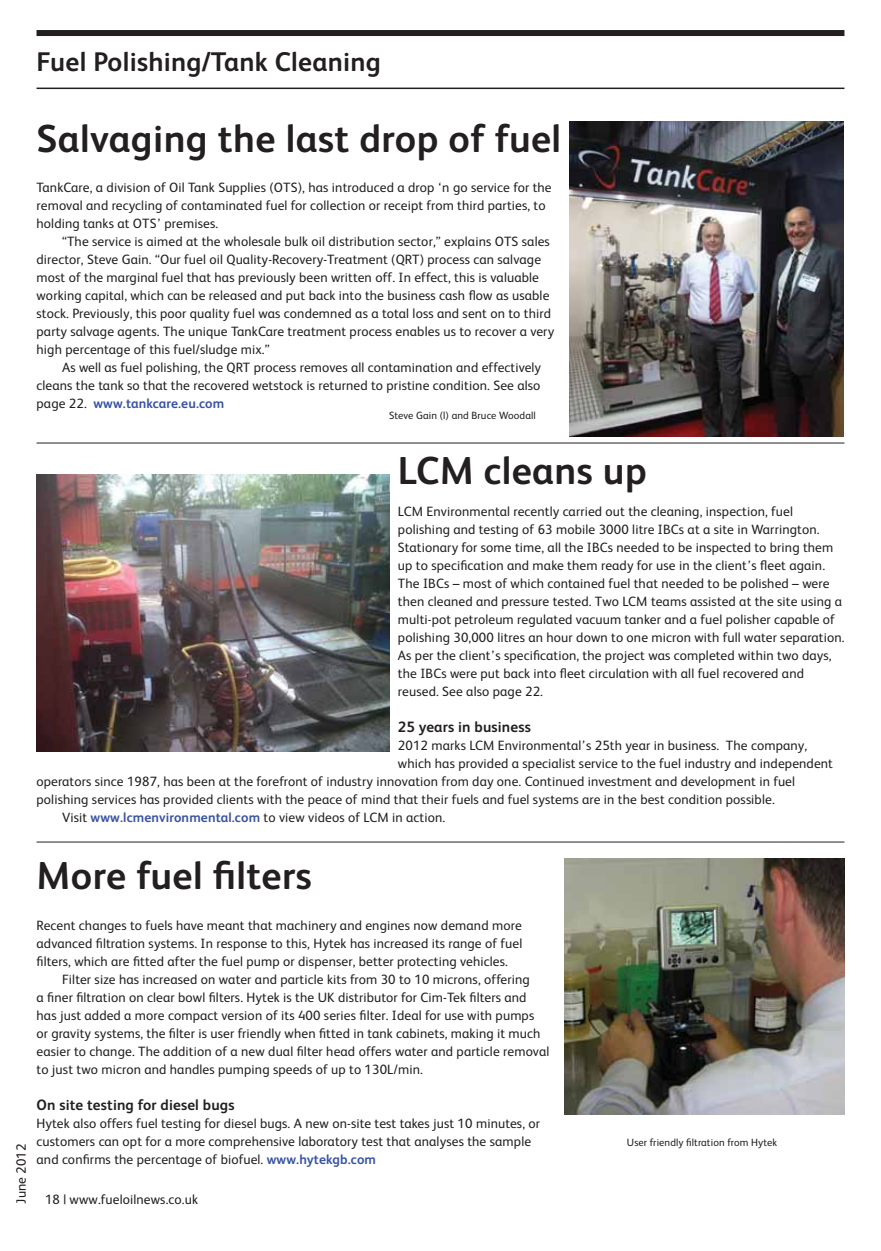
<style>
.page{position:relative;width:881px;height:1251px;background:#fff}
.page>*{position:absolute;margin:0;border:0;box-sizing:border-box;transform-origin:0 0}
.t1{font:700 39px "FS Albert";letter-spacing:.01em;color:#231f20}
.t2{font:700 27px "FS Albert";letter-spacing:.01em;color:#231f20}
.t3{font:700 15px "FS Albert";letter-spacing:.01em;color:#231f20}
.t4{font:13.5px/18px "FS Albert";letter-spacing:.01em;color:#231f20}
.t5{font:10.5px "FS Albert";letter-spacing:.01em;color:#231f20}
.s1{font-weight:700;color:#3953a4}
</style>
<div class="page">
<hr style="left:37px;top:88px;width:807px;height:1px;background:#231f20">
<div style="left:37px;top:30px;width:807px;height:6px;background:#231f20"></div>
<img style="left:37px;top:474px;width:352px;height:277px">
<img style="left:569px;top:122px;width:274px;height:314px">
<img style="left:564px;top:859px;width:280px;height:256px">
<hr style="left:37px;top:443px;width:807px;height:1px;background:#231f20">
<hr style="left:37px;top:842px;width:807px;height:1px;background:#231f20">
<h2 class="t2" style="left:37px;top:52px;width:346px">Fuel Polishing/Tank Cleaning</h2>
<h1 class="t1" style="left:37px;top:124px;width:526px">Salvaging the last drop of fuel</h1>
<p class="t4" style="left:37px;top:180px;width:517px">TankCare, a division of Oil Tank Supplies (OTS), has introduced a drop ‘n go service for the removal and recycling of contaminated fuel for collection or receipt from third parties, to holding tanks at OTS’ premises.</p>
<p class="t4" style="left:37px;top:234px;width:519px;text-indent:26px">“The service is aimed at the wholesale bulk oil distribution sector,” explains OTS sales director, Steve Gain. “Our fuel oil Quality-Recovery-Treatment (QRT) process can salvage most of the marginal fuel that has previously been written off. In effect, this is valuable working capital, which can be released and put back into the business cash flow as usable stock. Previously, this poor quality fuel was condemned as a total loss and sent on to third party salvage agents. The unique TankCare treatment process enables us to recover a very high percentage of this fuel/sludge mix.”</p>
<p class="t4" style="left:37px;top:360px;width:506px;text-align:justify;text-indent:26px">As well as fuel polishing, the QRT process removes all contamination and effectively cleans the tank so that the recovered wetstock is returned to pristine condition. See also page 22. <span class="s1">www.tankcare.eu.com</span></p>
<p class="t5" style="left:389px;top:411px;width:148px">Steve Gain (l) and Bruce Woodall</p>
<h1 class="t1" style="left:398px;top:457px;width:250px">LCM cleans up</h1>
<p class="t4" style="left:398px;top:504px;width:448px">LCM Environmental recently carried out the cleaning, inspection, fuel polishing and testing of 63 mobile 3000 litre IBCs at a site in Warrington.<br>Stationary for some time, all the IBCs needed to be inspected to bring them up to specification and make them ready for use in the client’s fleet again.<br>The IBCs – most of which contained fuel that needed to be polished – were then cleaned and pressure tested. Two LCM teams assisted at the site using a multi-pot petroleum regulated vacuum tanker and a fuel polisher capable of polishing 30,000 litres an hour down to one micron with full water separation.<br>As per the client’s specification, the project was completed within two days, the IBCs were put back into fleet circulation with all fuel recovered and reused. See also page 22.</p>
<p class="t3" style="left:398px;top:721px;width:134px">25 years in business</p>
<p class="t4" style="left:398px;top:738px;width:411px">2012 marks LCM Environmental’s 25th year in business. The company,</p>
<p class="t4" style="left:398px;top:756px;width:437px">which has provided a specialist service to the fuel industry and independent</p>
<p class="t4" style="left:37px;top:774px;width:760px">operators since 1987, has been at the forefront of industry innovation from day one. Continued investment and development in fuel</p>
<p class="t4" style="left:37px;top:792px;width:740px">polishing services has provided clients with the peace of mind that their fuels and fuel systems are in the best condition possible.</p>
<p class="t4" style="left:62px;top:810px;width:385px">Visit <span class="s1">www.lcmenvironmental.com</span> to view videos of LCM in action.</p>
<p class="t4" style="left:14px;top:1204px;width:62px;rotate:-90deg">June 2012</p>
<h1 class="t1" style="left:37px;top:861px;width:277px">More fuel filters</h1>
<p class="t4" style="left:37px;top:918px;width:487px;text-align:justify">Recent changes to fuels have meant that machinery and engines now demand more advanced filtration systems. In response to this, Hytek has increased its range of fuel filters, which are fitted after the fuel pump or dispenser, better protecting vehicles.</p>
<p class="t4" style="left:37px;top:972px;width:514px;text-indent:26px">Filter size has increased on water and particle kits from 30 to 10 microns, offering<br>a finer filtration on clear bowl filters. Hytek is the UK distributor for Cim-Tek filters and has just added a more compact version of its 400 series filter. Ideal for use with pumps<br>or gravity systems, the filter is user friendly when fitted in tank cabinets, making it much easier to change. The addition of a new dual filter head offers water and particle removal to just two micron and handles pumping speeds of up to 130L/min.</p>
<p class="t3" style="left:37px;top:1099px;width:199px">On site testing for diesel bugs</p>
<p class="t4" style="left:37px;top:1116px;width:505px">Hytek also offers fuel testing for diesel bugs. A new on-site test takes just 10 minutes, or customers can opt for a more comprehensive laboratory test that analyses the sample and confirms the percentage of biofuel. <span class="s1">www.hytekgb.com</span></p>
<p class="t4" style="left:45px;top:1191px;width:155px">18 | www.fueloilnews.co.uk</p>
<p class="t5" style="left:627px;top:1138px;width:152px">User friendly filtration from Hytek</p>
</div>
